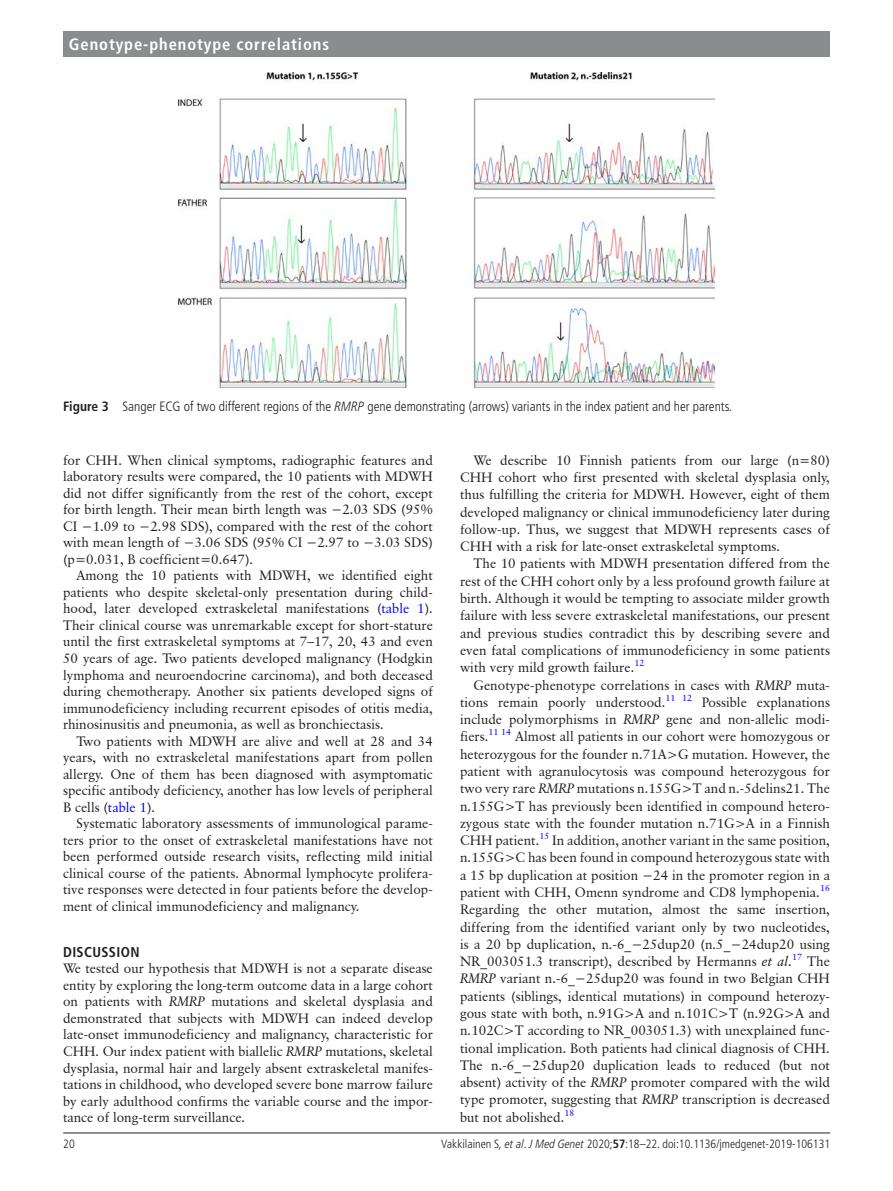
<style>
.page{position:relative;width:893px;height:1191px;background:#fff}
.page>*{position:absolute;margin:0;border:0;box-sizing:border-box;transform-origin:0 0}
.t1{font:700 condensed 16.5px "Frutiger LT Pro";letter-spacing:.055em;color:#fff}
.t2{font:700 condensed 14.25px "Frutiger LT Pro";letter-spacing:.025em;color:#231f20}
.t3{font:13.5px/17.2px "Classical Garamond BT";color:#231f20;text-align:justify}
.t4{font:300 condensed 13.5px "Frutiger LT Pro";color:#231f20}
.t5{font:300 condensed 12px "Frutiger LT Pro";color:#231f20}
.t6{font:9px "Classical Garamond BT";color:#00f}
.s1{font-weight:700}
.s2{font-style:italic}
.s3{color:#00f}
</style>
<div class="page">
<hr style="left:63px;top:1132px;width:767px;height:1px;background:#231f20">
<div style="left:63px;top:31px;width:767px;height:25px;background:#8a8c8e"></div>
<img style="left:178px;top:72px;width:537px;height:315px">
<p class="t1" style="left:69px;top:34px;width:262px">Genotype-phenotype correlations</p>
<p class="t4" style="left:63px;top:399px;width:104px"><span class="s1">Figure 3</span> Sanger ECG</p>
<p class="t4" style="left:184px;top:399px;width:550px">of two different regions of the <span class="s2">RMRP</span> gene demonstrating (arrows) variants in the index patient and her parents.</p>
<p class="t3" style="left:63px;top:451px;width:371px;line-height:16.5px">for CHH. When clinical symptoms, radiographic features and laboratory results were compared, the 10 patients with MDWH did not differ significantly from the rest of the cohort, except for birth length. Their mean birth length was −2.03 SDS (95% CI −1.09 to −2.98 SDS), compared with the rest of the cohort with mean length of −3.06 SDS (95% CI −2.97 to −3.03 SDS) (p=0.031, B coefficient=0.647).</p>
<p class="t3" style="left:63px;top:567px;width:371px;line-height:16.5px;text-indent:14px">Among the 10 patients with MDWH, we identified eight patients who despite skeletal-only presentation during child&shy;hood, later developed extraskeletal manifestations (<span class="s3">table 1</span>).<br>Their clinical course was unremarkable except for short-stature until the first extraskeletal symptoms at 7–17, 20, 43 and even 50 years of age. Two patients developed malignancy (Hodgkin lymphoma and neuroendocrine carcinoma), and both deceased during chemotherapy. Another six patients developed signs of immunodeficiency including recurrent episodes of otitis media, rhinosinusitis and pneumonia, as well as bronchiectasis.</p>
<p class="t3" style="left:63px;top:732px;width:371px;line-height:16.5px;text-indent:14px">Two patients with MDWH are alive and well at 28 and 34 years, with no extraskeletal manifestations apart from pollen allergy. One of them has been diagnosed with asymptomatic specific antibody deficiency, another has low levels of peripheral B cells (<span class="s3">table 1</span>).</p>
<p class="t3" style="left:63px;top:815px;width:371px;line-height:16.5px;text-indent:14px">Systematic laboratory assessments of immunological parame&shy;ters prior to the onset of extraskeletal manifestations have not been performed outside research visits, reflecting mild initial clinical course of the patients. Abnormal lymphocyte prolifera&shy;tive responses were detected in four patients before the develop&shy;ment of clinical immunodeficiency and malignancy.</p>
<p class="t2" style="left:63px;top:943px;width:78px">Discussion</p>
<p class="t3" style="left:63px;top:960px;width:371px;line-height:16.5px">We tested our hypothesis that MDWH is not a separate disease entity by exploring the long-term outcome data in a large cohort on patients with <span class="s2">RMRP</span> mutations and skeletal dysplasia and demonstrated that subjects with MDWH can indeed develop late-onset immunodeficiency and malignancy, characteristic for CHH. Our index patient with biallelic <span class="s2">RMRP</span> mutations, skeletal dysplasia, normal hair and largely absent extraskeletal manifes&shy;tations in childhood, who developed severe bone marrow failure by early adulthood confirms the variable course and the impor&shy;tance of long-term surveillance.</p>
<p class="t3" style="left:460px;top:451px;width:371px;text-indent:14px">We describe 10 Finnish patients from our large (n=80)<br>CHH cohort who first presented with skeletal dysplasia only, thus fulfilling the criteria for MDWH. However, eight of them developed malignancy or clinical immunodeficiency later during follow-up. Thus, we suggest that MDWH represents cases of CHH with a risk for late-onset extraskeletal symptoms.</p>
<p class="t3" style="left:460px;top:555px;width:371px;text-indent:14px">The 10 patients with MDWH presentation differed from the rest of the CHH cohort only by a less profound growth failure at birth. Although it would be tempting to associate milder growth failure with less severe extraskeletal manifestations, our present and previous studies contradict this by describing severe and even fatal complications of immunodeficiency in some patients with very mild growth failure.<sup>12</sup></p>
<p class="t3" style="left:460px;top:676px;width:371px;text-indent:14px">Genotype-phenotype correlations in cases with <span class="s2">RMRP</span> muta&shy;tions remain poorly understood.<sup>11</sup> <sup>12</sup> Possible explanations include polymorphisms in <span class="s2">RMRP</span> gene and non-allelic modi&shy;fiers.<sup>11</sup> <sup>14</sup> Almost all patients in our cohort were homozygous or heterozygous for the founder n.71A&gt;G mutation. However, the patient with agranulocytosis was compound heterozygous for two very rare <span class="s2">RMRP</span> mutations n.155G&gt;T and n.-5delins21. The n.155G&gt;T has previously been identified in compound hetero&shy;zygous state with the founder mutation n.71G&gt;A in a Finnish CHH patient.<sup>15</sup> In addition, another variant in the same position, n.155G&gt;C has been found in compound heterozygous state with a 15 bp duplication at position −24 in the promoter region in a patient with CHH, Omenn syndrome and CD8 lymphopenia.</p>
<p class="t6" style="left:820px;top:882px;width:11px">16</p>
<p class="t3" style="left:460px;top:900px;width:371px">Regarding the other mutation, almost the same insertion, differing from the identified variant only by two nucleotides, is a 20 bp duplication, n.-6_−25dup20 (n.5_−24dup20 using NR_003051.3 transcript), described by Hermanns <span class="s2">et al</span>.</p>
<p class="t6" style="left:792px;top:951px;width:11px">17</p>
<p class="t3" style="left:460px;top:952px;width:371px;text-indent:347px">The <span class="s2">RMRP</span> variant n.-6_−25dup20 was found in two Belgian CHH patients (siblings, identical mutations) in compound heterozy&shy;gous state with both, n.91G&gt;A and n.101C&gt;T (n.92G&gt;A and n.102C&gt;T according to NR_003051.3) with unexplained func&shy;tional implication. Both patients had clinical diagnosis of CHH.<br>The n.-6_−25dup20 duplication leads to reduced (but not absent) activity of the <span class="s2">RMRP</span> promoter compared with the wild type promoter, suggesting that <span class="s2">RMRP</span> transcription is decreased but not abolished.<sup>18</sup></p>
<p class="t5" style="left:63px;top:1136px;width:13px">20</p>
<p class="t5" style="left:441px;top:1136px;width:390px">Vakkilainen S<span class="s2">, et al</span>. <span class="s2">J Med Genet</span> 2020;<span class="s1">57</span>:18–22. doi:10.1136/jmedgenet-2019-106131</p>
</div>
